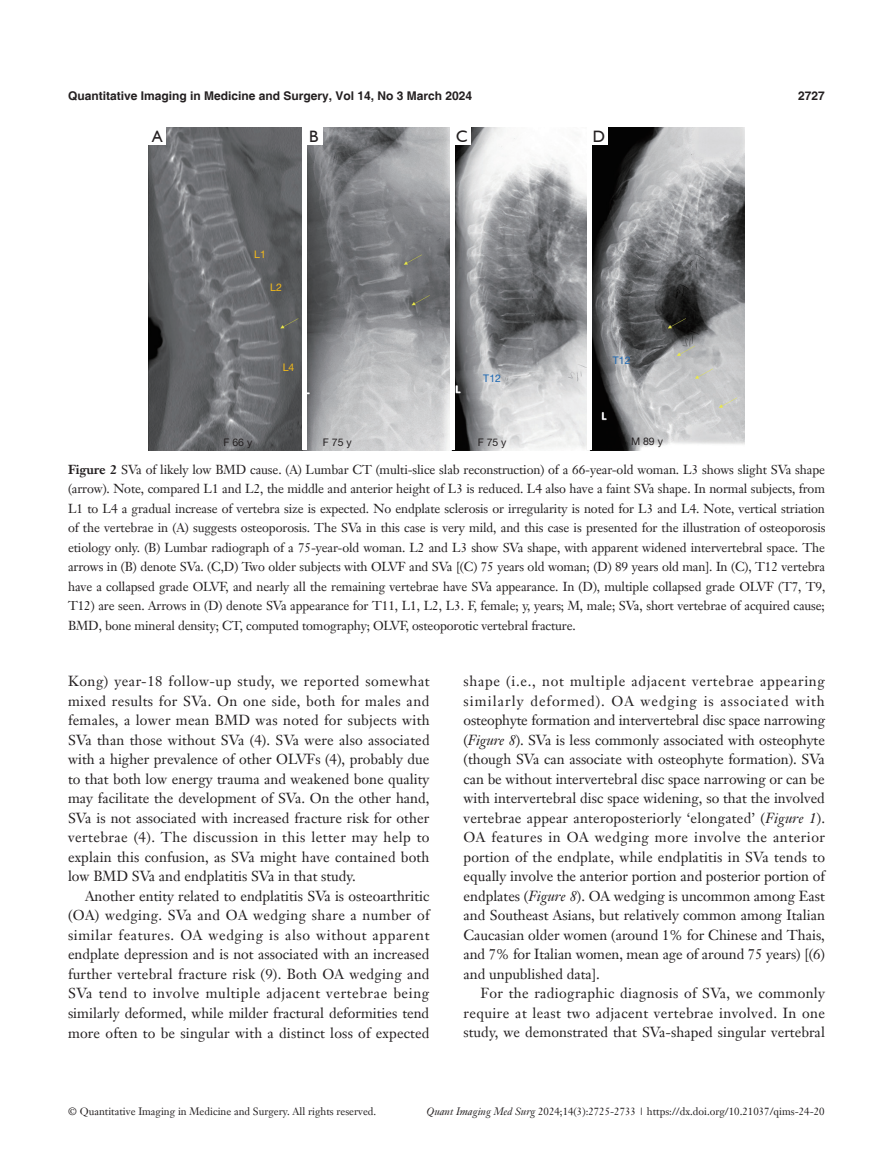
<style>
.page{position:relative;width:893px;height:1170px;background:#fff}
.page>*{position:absolute;margin:0;border:0;box-sizing:border-box;transform-origin:0 0}
.t1{font:16.5px "Humanist 521 BT";color:#231f20}
.t2{font:14.25px/19.5px "Janson Text LT";letter-spacing:.005em;color:#231f20;text-align:justify}
.t3{font:12.75px/19.5px "Janson Text LT";letter-spacing:-.01em;color:#231f20;text-align:justify}
.t4{font:700 12px "Helvetica";color:#231f20}
.t5{font:10.5px "Janson Text LT";color:#231f20}
.t6{font:10.5px "Helvetica Neue LT Pro";color:#231f20}
.t7{font:10.5px "Helvetica Neue LT Pro";color:#f5bb19}
.t8{font:10.5px "Helvetica Neue LT Pro";color:#1a66b1}
.s1{font-weight:700}
.s2{font-style:italic}
</style>
<div class="page">
<img style="left:149px;top:128px;width:595px;height:322px">
<hr style="left:302px;top:128px;width:4px;height:322px;background:#fff">
<hr style="left:450px;top:128px;width:4px;height:322px;background:#fff">
<div style="left:587px;top:128px;width:5px;height:322px;background:#fff"></div>
<div style="left:149px;top:128px;width:17px;height:17px;background:#fff"></div>
<div style="left:305px;top:128px;width:17px;height:17px;background:#fff"></div>
<div style="left:453px;top:128px;width:17px;height:17px;background:#fff"></div>
<div style="left:590px;top:128px;width:17px;height:17px;background:#fff"></div>
<p class="t4" style="left:68px;top:88px;width:406px">Quantitative Imaging in Medicine and Surgery, Vol 14, No 3 March 2024</p>
<p class="t4" style="left:798px;top:88px;width:28px">2727</p>
<p class="t1" style="left:152px;top:126px;width:12px">A</p>
<p class="t1" style="left:309px;top:126px;width:11px">B</p>
<p class="t1" style="left:456px;top:126px;width:13px">C</p>
<p class="t1" style="left:593px;top:126px;width:14px">D</p>
<p class="t7" style="left:254px;top:247px;width:13px">L1</p>
<p class="t7" style="left:270px;top:280px;width:13px">L2</p>
<p class="t7" style="left:283px;top:361px;width:13px">L4</p>
<p class="t8" style="left:483px;top:372px;width:19px">T12</p>
<p class="t8" style="left:613px;top:353px;width:19px">T12</p>
<p class="t6" style="left:224px;top:435px;width:30px">F 66 y</p>
<p class="t6" style="left:323px;top:435px;width:30px">F 75 y</p>
<p class="t6" style="left:478px;top:435px;width:30px">F 75 y</p>
<p class="t6" style="left:631px;top:435px;width:33px">M 89 y</p>
<p class="t3" style="left:68px;top:459px;width:759px"><span class="s1">Figure 2</span> SVa of likely low BMD cause. (A) Lumbar CT (multi-slice slab reconstruction) of a 66-year-old woman. L3 shows slight SVa shape (arrow). Note, compared L1 and L2, the middle and anterior height of L3 is reduced. L4 also have a faint SVa shape. In normal subjects, from L1 to L4 a gradual increase of vertebra size is expected. No endplate sclerosis or irregularity is noted for L3 and L4. Note, vertical striation of the vertebrae in (A) suggests osteoporosis. The SVa in this case is very mild, and this case is presented for the illustration of osteoporosis etiology only. (B) Lumbar radiograph of a 75-year-old woman. L2 and L3 show SVa shape, with apparent widened intervertebral space. The arrows in (B) denote SVa. (C,D) Two older subjects with OLVF and SVa [(C) 75 years old woman; (D) 89 years old man]. In (C), T12 vertebra have a collapsed grade OLVF, and nearly all the remaining vertebrae have SVa appearance. In (D), multiple collapsed grade OLVF (T7, T9, T12) are seen. Arrows in (D) denote SVa appearance for T11, L1, L2, L3. F, female; y, years; M, male; SVa, short vertebrae of acquired cause; BMD, bone mineral density; CT, computed tomography; OLVF, osteoporotic vertebral fracture.</p>
<p class="t2" style="left:68px;top:671px;width:363px">Kong) year-18 follow-up study, we reported somewhat mixed results for SVa. On one side, both for males and females, a lower mean BMD was noted for subjects with SVa than those without SVa (4). SVa were also associated with a higher prevalence of other OLVFs (4), probably due to that both low energy trauma and weakened bone quality may facilitate the development of SVa. On the other hand, SVa is not associated with increased fracture risk for other vertebrae (4). The discussion in this letter may help to explain this confusion, as SVa might have contained both low BMD SVa and endplatitis SVa in that study.</p>
<p class="t2" style="left:68px;top:886px;width:363px;text-indent:17px">Another entity related to endplatitis SVa is osteoarthritic (OA) wedging. SVa and OA wedging share a number of similar features. OA wedging is also without apparent endplate depression and is not associated with an increased further vertebral fracture risk (9). Both OA wedging and SVa tend to involve multiple adjacent vertebrae being similarly deformed, while milder fractural deformities tend more often to be singular with a distinct loss of expected</p>
<p class="t2" style="left:463px;top:671px;width:363px">shape (i.e., not multiple adjacent vertebrae appearing similarly deformed). OA wedging is associated with osteophyte formation and intervertebral disc space narrowing (<span class="s2">Figure 8</span>). SVa is less commonly associated with osteophyte (though SVa can associate with osteophyte formation). SVa can be without intervertebral disc space narrowing or can be with intervertebral disc space widening, so that the involved vertebrae appear anteroposteriorly ‘elongated’ (<span class="s2">Figure 1</span>).<br>OA features in OA wedging more involve the anterior portion of the endplate, while endplatitis in SVa tends to equally involve the anterior portion and posterior portion of endplates (<span class="s2">Figure 8</span>). OA wedging is uncommon among East and Southeast Asians, but relatively common among Italian Caucasian older women (around 1% for Chinese and Thais, and 7% for Italian women, mean age of around 75 years) [(6) and unpublished data].</p>
<p class="t2" style="left:463px;top:983px;width:363px;text-indent:17px">For the radiographic diagnosis of SVa, we commonly require at least two adjacent vertebrae involved. In one study, we demonstrated that SVa-shaped singular vertebral</p>
<p class="t5" style="left:68px;top:1104px;width:310px">© Quantitative Imaging in Medicine and Surgery. All rights reserved.</p>
<p class="t5" style="left:427px;top:1104px;width:400px"><span class="s2">Quant Imaging Med Surg</span> 2024;14(3):2725-2733 | https://dx.doi.org/10.21037/qims-24-20</p>
</div>
